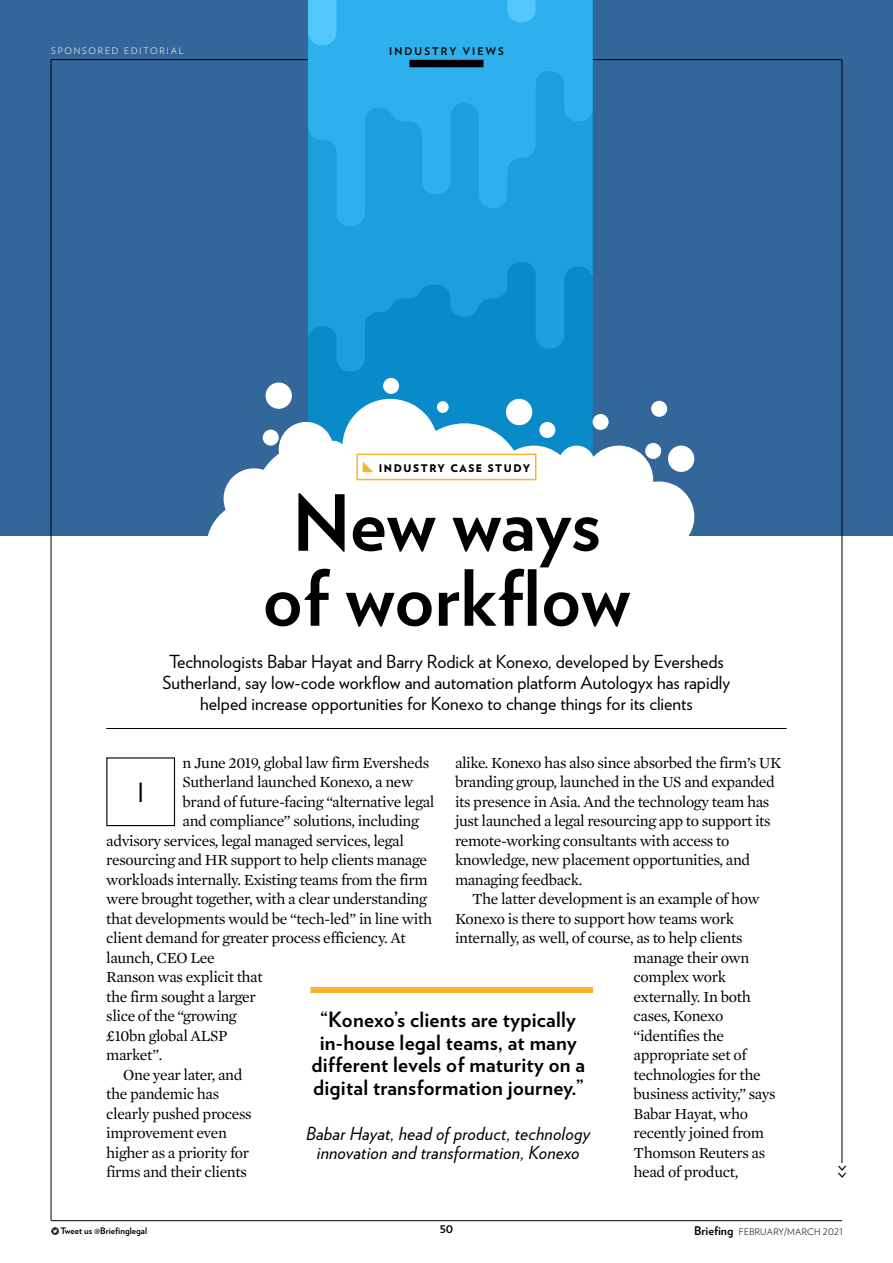
<style>
.page{position:relative;width:893px;height:1263px;background:#fff}
.page>*{position:absolute;margin:0;border:0;box-sizing:border-box;transform-origin:0 0}
.Feature_Headline{font:700 77.1px/75px "Verlag";color:#000;text-align:center}
.Feature_1st_para{font:26.4px "Verlag";color:#000}
.Pullquote_smalle{font:700 21px/22.5px "Verlag";letter-spacing:.01em;color:#000;text-align:center}
.Sell{font:18px/21px "Verlag";color:#000;text-align:center}
.Pullquote_author{font:italic 18px/19.5px "Verlag";letter-spacing:.01em;color:#000;text-align:center}
.t1{font:16.5px "Verlag";color:#000}
.Body_copy_with_i{font:15.75px/19.5px "Mercury Text G1";letter-spacing:-.025em;color:#000}
.t2{font:900 10.5px "Verlag";letter-spacing:.15em;color:#000}
.t3{font:700 10.5px "Verlag";letter-spacing:.2em;color:#000}
.t4{font:300 9px "Verlag";letter-spacing:.03em;color:#000}
.t5{font:700 9px "Verlag";color:#000}
.t6{font:300 9px "Verlag";letter-spacing:.2em;color:#fff}
.s1{font-weight:700;font-size:12px}
</style>
<div class="page">
<hr style="left:51px;top:1220px;width:791px;height:1px;background:#000">
<svg style="left:51px;top:1227px;width:8px;height:8px"></svg>
<div style="left:0;top:0;width:893px;height:536px;background:#369"></div>
<svg style="left:308px;top:226px;width:285px;height:145px;background:#1396d3"></svg>
<svg style="left:207px;top:378px;width:487px;height:158px;fill:#fff"></svg>
<svg style="left:308px;top:45px;width:285px;height:181px;background:#25a8e4"></svg>
<svg style="left:308px;top:0;width:285px;height:45px;background:#32b3ef"></svg>
<hr style="left:51px;top:59px;width:257px;height:1px;background:#000">
<hr style="left:593px;top:59px;width:249px;height:1px;background:#000">
<div style="left:409px;top:60px;width:74px;height:7px;background:#000"></div>
<hr style="left:51px;top:60px;width:1px;height:1160px;background:#000">
<hr style="left:842px;top:60px;width:1px;height:1103px;background:#000">
<hr style="left:106px;top:728px;width:681px;height:1px;background:#000">
<svg style="left:363px;top:462px;width:10px;height:10px"></svg>
<div style="left:356px;top:454px;width:180px;height:26px;border:2px solid #f9b22d"></div>
<div style="left:106px;top:757px;width:69px;height:69px;border:1px solid #000"></div>
<div style="left:310px;top:987px;width:283px;height:6px;background:#f9b22d"></div>
<p class="t6" style="left:51px;top:44px;width:134px">SPONSORED EDITORIAL</p>
<p class="t3" style="left:389px;top:43px;width:116px">INDUSTRY VIEWS</p>
<p class="t2" style="left:379px;top:460px;width:153px">INDUSTRY CASE STUDY</p>
<p class="Feature_Headline" style="left:263px;top:481px;width:369px">New ways of workflow</p>
<p class="Sell" style="left:163px;top:650px;width:569px">Technologists Babar Hayat and Barry Rodick at Konexo, developed by Eversheds<br>Sutherland, say low-code workflow and automation platform Autologyx has rapidly helped increase opportunities for Konexo to change things for its clients</p>
<p class="Body_copy_with_i" style="left:183px;top:753px;width:248px">n June 2019, global law firm Eversheds</p>
<p class="Body_copy_with_i" style="left:183px;top:772px;width:232px">Sutherland launched Konexo, a new</p>
<p class="Body_copy_with_i" style="left:183px;top:792px;width:253px">brand of future-facing “alternative legal</p>
<p class="Body_copy_with_i" style="left:183px;top:811px;width:238px">and compliance” solutions, including</p>
<p class="Body_copy_with_i" style="left:106px;top:831px;width:299px">advisory services, legal managed services, legal</p>
<p class="Body_copy_with_i" style="left:106px;top:850px;width:322px">resourcing and HR support to help clients manage</p>
<p class="Body_copy_with_i" style="left:106px;top:870px;width:323px">workloads internally. Existing teams from the firm</p>
<p class="Body_copy_with_i" style="left:106px;top:889px;width:322px">were brought together, with a clear understanding</p>
<p class="Body_copy_with_i" style="left:106px;top:909px;width:327px">that developments would be “tech-led” in line with</p>
<p class="Body_copy_with_i" style="left:106px;top:928px;width:301px">client demand for greater process efficiency. At</p>
<p class="Body_copy_with_i" style="left:106px;top:948px;width:110px">launch, CEO Lee</p>
<p class="Body_copy_with_i" style="left:106px;top:967px;width:158px">Ranson was explicit that</p>
<p class="Body_copy_with_i" style="left:106px;top:987px;width:151px">the firm sought a larger</p>
<p class="Body_copy_with_i" style="left:106px;top:1006px;width:132px">slice of the “growing</p>
<p class="Body_copy_with_i" style="left:106px;top:1026px;width:123px">£10bn global ALSP</p>
<p class="Body_copy_with_i" style="left:106px;top:1045px;width:58px">market”.</p>
<p class="Body_copy_with_i" style="left:106px;top:1065px;width:147px;text-indent:17px">One year later, and the pandemic has clearly pushed process improvement even higher as a priority for firms and their clients</p>
<p class="Body_copy_with_i" style="left:455px;top:753px;width:328px">alike. Konexo has also since absorbed the firm’s UK branding group, launched in the US and expanded its presence in Asia. And the technology team has just launched a legal resourcing app to support its remote-working consultants with access to knowledge, new placement opportunities, and managing feedback.</p>
<p class="Body_copy_with_i" style="left:472px;top:889px;width:289px">The latter development is an example of how</p>
<p class="Body_copy_with_i" style="left:455px;top:909px;width:281px">Konexo is there to support how teams work</p>
<p class="Body_copy_with_i" style="left:455px;top:928px;width:289px">internally, as well, of course, as to help clients</p>
<p class="Body_copy_with_i" style="left:634px;top:948px;width:117px">manage their own</p>
<p class="Body_copy_with_i" style="left:634px;top:967px;width:94px">complex work</p>
<p class="Body_copy_with_i" style="left:634px;top:987px;width:119px">externally. In both</p>
<p class="Body_copy_with_i" style="left:634px;top:1006px;width:91px">cases, Konexo</p>
<p class="Body_copy_with_i" style="left:634px;top:1026px;width:92px">“identifies the</p>
<p class="Body_copy_with_i" style="left:634px;top:1045px;width:114px">appropriate set of</p>
<p class="Body_copy_with_i" style="left:634px;top:1065px;width:129px">technologies for the</p>
<p class="Body_copy_with_i" style="left:634px;top:1084px;width:144px">business activity,” says</p>
<p class="Body_copy_with_i" style="left:634px;top:1104px;width:116px">Babar Hayat, who</p>
<p class="Body_copy_with_i" style="left:634px;top:1123px;width:132px">recently joined from</p>
<p class="Body_copy_with_i" style="left:634px;top:1143px;width:133px">Thomson Reuters as</p>
<p class="Body_copy_with_i" style="left:634px;top:1162px;width:106px">head of product,</p>
<p class="Feature_1st_para" style="left:137px;top:773px;width:8px">I</p>
<p class="Pullquote_smalle" style="left:311px;top:1007px;width:275px">“Konexo’s clients are typically in-house legal teams, at many different levels of maturity on a digital transformation journey.”</p>
<p class="Pullquote_author" style="left:306px;top:1122px;width:286px">Babar Hayat, head of product, technology innovation and transformation, Konexo</p>
<p class="t1" style="left:856px;top:1165px;width:15px;rotate:90deg">&gt;&gt;</p>
<p class="t5" style="left:60px;top:1224px;width:88px">Tweet us @Briefinglegal</p>
<p class="t3" style="left:440px;top:1220px;width:15px">50</p>
<p class="t4" style="left:694px;top:1225px;width:150px"><span class="s1">Briefing</span> FEBRUARY/MARCH 2021</p>
</div>
